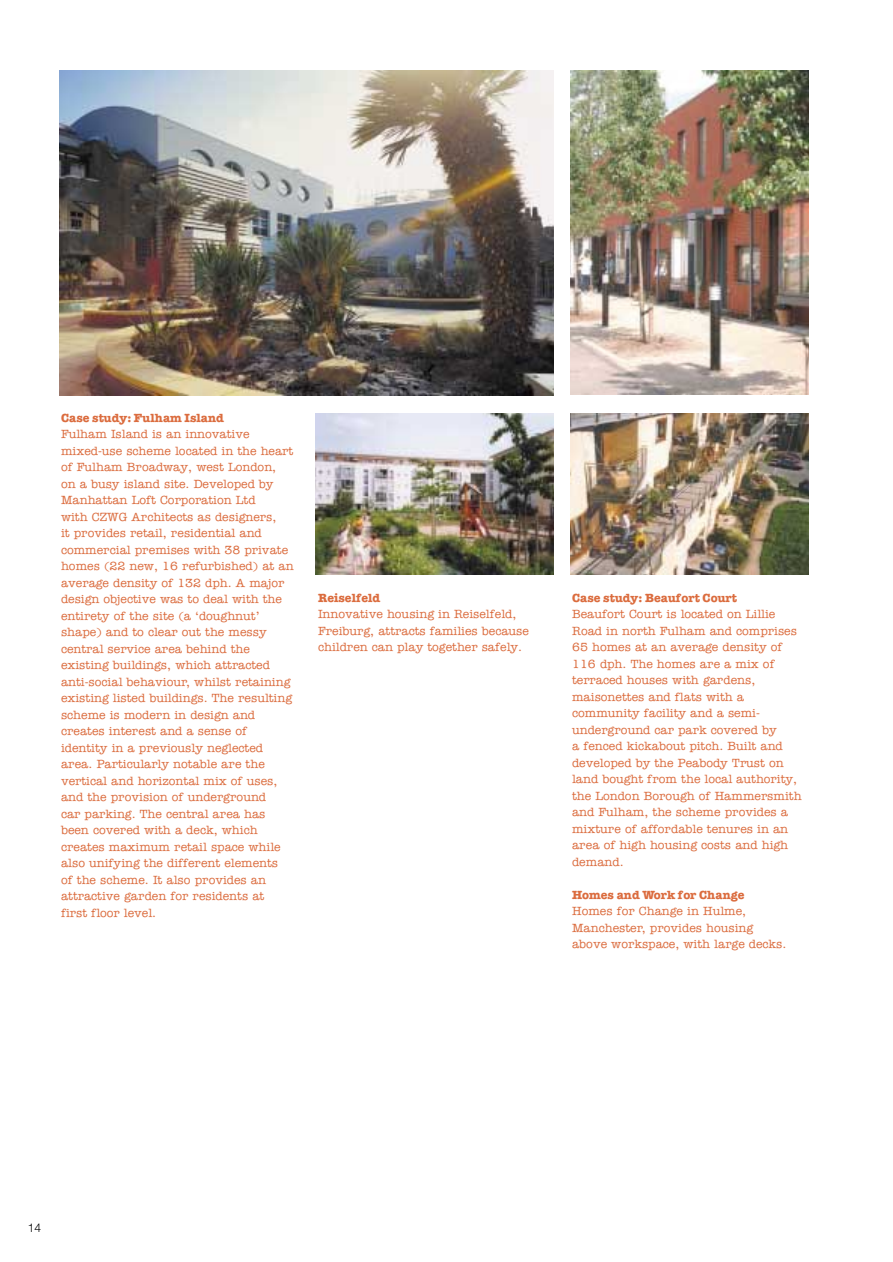
<style>
.page{position:relative;width:893px;height:1262px;background:#fff}
.page>*{position:absolute;margin:0;border:0;box-sizing:border-box;transform-origin:0 0}
.t1{font:500 12px/16.5px "American Typewriter";color:#db6c3e}
.t2{font:700 12px "American Typewriter";color:#db6c3e}
.t3{font:300 12px "Helvetica Neue";color:#000}
</style>
<div class="page">
<img style="left:60px;top:70px;width:493px;height:325px">
<img style="left:570px;top:70px;width:238px;height:325px">
<img style="left:315px;top:413px;width:238px;height:162px">
<img style="left:570px;top:413px;width:238px;height:162px">
<p class="t2" style="left:61px;top:413px;width:164px">Case study: Fulham Island</p>
<p class="t1" style="left:61px;top:427px;width:234px">Fulham Island is an innovative mixed-use scheme located in the heart of Fulham Broadway, west London, on a busy island site. Developed by Manhattan Loft Corporation Ltd<br>with CZWG Architects as designers,<br>it provides retail, residential and commercial premises with 38 private homes (22 new, 16 refurbished) at an average density of 132 dph. A major design objective was to deal with the entirety of the site (a ‘doughnut’ shape) and to clear out the messy central service area behind the existing buildings, which attracted anti-social behaviour, whilst retaining existing listed buildings. The resulting scheme is modern in design and creates interest and a sense of identity in a previously neglected area. Particularly notable are the vertical and horizontal mix of uses, and the provision of underground<br>car parking. The central area has been covered with a deck, which creates maximum retail space while also unifying the different elements<br>of the scheme. It also provides an attractive garden for residents at<br>first floor level.</p>
<p class="t2" style="left:318px;top:593px;width:64px">Reiselfeld</p>
<p class="t1" style="left:318px;top:607px;width:212px">Innovative housing in Reiselfeld,<br>Freiburg, attracts families because children can play together safely.</p>
<p class="t2" style="left:572px;top:593px;width:166px">Case study: Beaufort Court</p>
<p class="t1" style="left:572px;top:607px;width:231px">Beaufort Court is located on Lillie<br>Road in north Fulham and comprises<br>65 homes at an average density of<br>116 dph. The homes are a mix of terraced houses with gardens, maisonettes and flats with a community facility and a semi&shy;underground car park covered by<br>a fenced kickabout pitch. Built and developed by the Peabody Trust on land bought from the local authority, the London Borough of Hammersmith and Fulham, the scheme provides a mixture of affordable tenures in an area of high housing costs and high demand.</p>
<p class="t2" style="left:572px;top:890px;width:174px">Homes and Work for Change</p>
<p class="t1" style="left:572px;top:904px;width:216px">Homes for Change in Hulme,<br>Manchester, provides housing above workspace, with large decks.</p>
<p class="t3" style="left:28px;top:1223px;width:15px">14</p>
</div>
